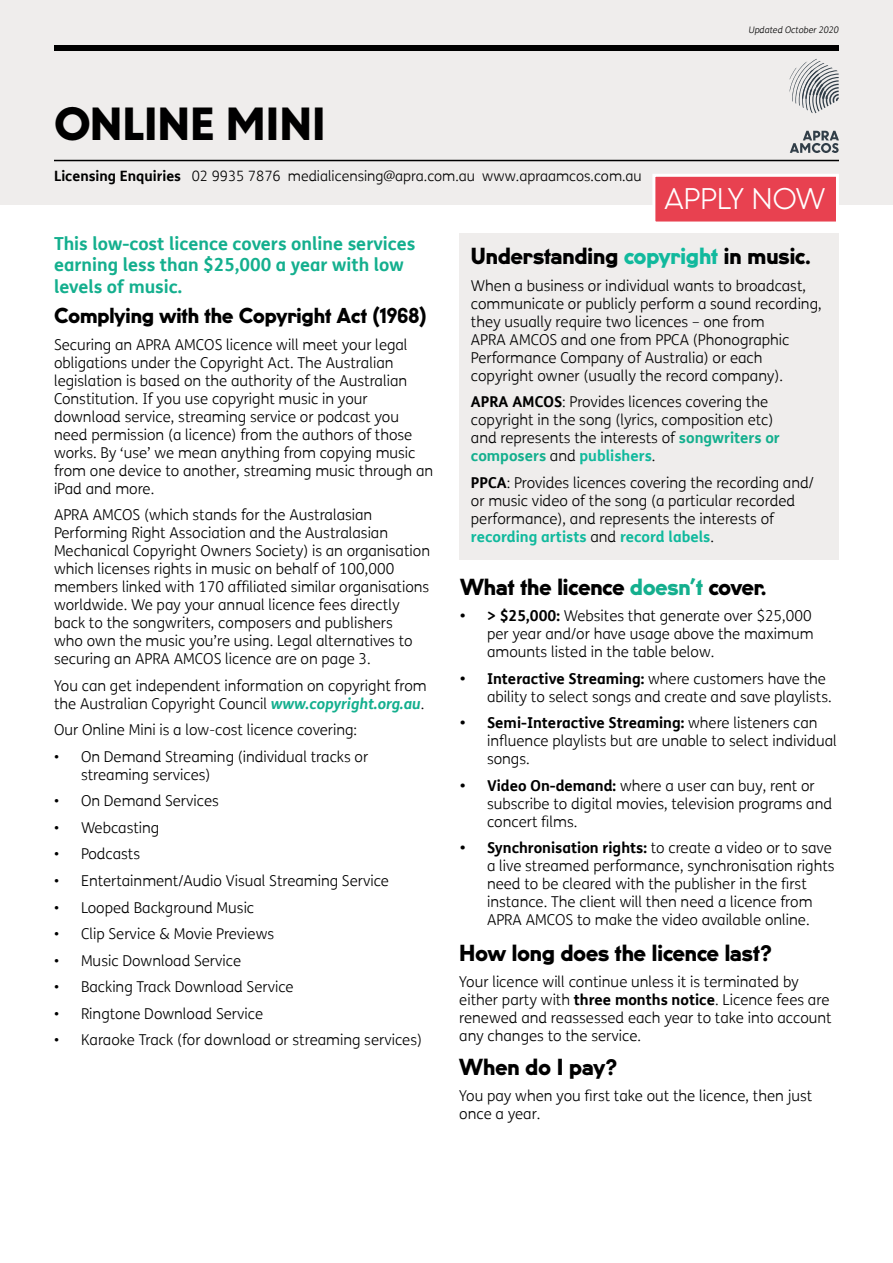
<style>
.page{position:relative;width:893px;height:1263px;background:#fff}
.page>*{position:absolute;margin:0;border:0;box-sizing:border-box;transform-origin:0 0}
.t1{font:900 42px "U8";color:#000}
.t2{font:300 27px "U8";letter-spacing:-.005em;color:#fff}
.Sub_header{font:900 21px "U8";color:#000}
.body_text{font:900 21px "U8";color:#000}
.Sub_header-2{font:900 19.5px "U8";color:#000}
.t3{font:700 18px/21.6px "FS Me";color:#14af8e}
.body_text-2{font:300 15px/18px "FS Me";color:#000}
.Sub_header-3{font:300 15px/18px "FS Me";color:#000}
.t4{font:300 14.25px "FS Me";color:#000}
.t5{font:italic 300 9px "FS Me";color:#000}
.s1{font-weight:700}
.s2{font-weight:700;font-style:italic;color:#14af8e}
.s3{color:#11b99d}
.s4{font-weight:700;color:#14af8e}
.s5{font-weight:700;color:#11b99d}
.s6{color:#14af8e}
</style>
<div class="page">
<div style="left:0;top:0;width:893px;height:204px;background:#efedec"></div>
<div style="left:54px;top:45px;width:785px;height:6px;background:#000"></div>
<hr style="left:54px;top:160px;width:785px;height:1px;background:#000">
<svg style="left:790px;top:131px;width:49px;height:22px"></svg>
<svg style="left:790px;top:59px;width:49px;height:54px"></svg>
<div style="left:652px;top:174px;width:187px;height:51px;background:#e84150;border:3px solid #fff"></div>
<div style="left:459px;top:233px;width:379px;height:326px;background:#efedec"></div>
<p class="t5" style="left:749px;top:23px;width:92px">Updated October 2020</p>
<h1 class="t1" style="left:54px;top:91px;width:273px">ONLINE MINI</h1>
<p class="t4" style="left:54px;top:167px;width:589px"><span class="s1">Licensing Enquiries</span> 02 9935 7876 medialicensing@apra.com.au www.apraamcos.com.au</p>
<h2 class="t2" style="left:665px;top:178px;width:162px">APPLY NOW</h2>
<p class="t3" style="left:54px;top:231px;width:363px">This low-cost licence covers online services earning less than $25,000 a year with low levels of music.</p>
<p class="Sub_header-2" style="left:54px;top:300px;width:374px">Complying with the Copyright Act (1968)</p>
<p class="Sub_header-3" style="left:54px;top:335px;width:381px">Securing an APRA AMCOS licence will meet your legal obligations under the Copyright Act. The Australian legislation is based on the authority of the Australian Constitution. If you use copyright music in your download service, streaming service or podcast you need permission (a licence) from the authors of those works. By ‘use’ we mean anything from copying music from one device to another, streaming music through an iPad and more.</p>
<p class="body_text-2" style="left:54px;top:506px;width:378px">APRA AMCOS (which stands for the Australasian Performing Right Association and the Australasian Mechanical Copyright Owners Society) is an organisation which licenses rights in music on behalf of 100,000 members linked with 170 affiliated similar organisations worldwide. We pay your annual licence fees directly back to the songwriters, composers and publishers<br>who own the music you’re using. Legal alternatives to securing an APRA AMCOS licence are on page 3.</p>
<p class="body_text-2" style="left:54px;top:676px;width:374px">You can get independent information on copyright from the Australian Copyright Council <span class="s2">www.copyright.org.au</span>.</p>
<p class="body_text-2" style="left:54px;top:721px;width:305px">Our Online Mini is a low-cost licence covering:</p>
<p class="body_text-2" style="left:81px;top:747px;width:289px;text-indent:-27px">• On Demand Streaming (individual tracks or streaming services)</p>
<p class="body_text-2" style="left:54px;top:792px;width:166px">• On Demand Services</p>
<p class="body_text-2" style="left:54px;top:818px;width:107px">• Webcasting</p>
<p class="body_text-2" style="left:54px;top:845px;width:88px">• Podcasts</p>
<p class="body_text-2" style="left:54px;top:871px;width:337px">• Entertainment/Audio Visual Streaming Service</p>
<p class="body_text-2" style="left:54px;top:898px;width:202px">• Looped Background Music</p>
<p class="body_text-2" style="left:54px;top:924px;width:222px">• Clip Service &amp; Movie Previews</p>
<p class="body_text-2" style="left:54px;top:951px;width:189px">• Music Download Service</p>
<p class="body_text-2" style="left:54px;top:977px;width:241px">• Backing Track Download Service</p>
<p class="body_text-2" style="left:54px;top:1004px;width:211px">• Ringtone Download Service</p>
<p class="body_text-2" style="left:54px;top:1030px;width:370px">• Karaoke Track (for download or streaming services)</p>
<p class="Sub_header" style="left:471px;top:239px;width:341px">Understanding <span class="s3">copyright</span> in music.</p>
<p class="Sub_header-3" style="left:471px;top:276px;width:352px">When a business or individual wants to broadcast, communicate or publicly perform a sound recording, they usually require two licences – one from<br>APRA AMCOS and one from PPCA (Phonographic Performance Company of Australia) or each copyright owner (usually the record company).</p>
<p class="body_text-2" style="left:471px;top:392px;width:310px"><span class="s1">APRA AMCOS</span>: Provides licences covering the copyright in the song (lyrics, composition etc) and represents the interests of <span class="s4">songwriters or composers</span> and <span class="s5">publishers</span>.</p>
<p class="body_text-2" style="left:471px;top:473px;width:344px"><span class="s1">PPCA</span>: Provides licences covering the recording and/ or music video of the song (a particular recorded performance), and represents the interests of <span class="s5">recording artists</span> and <span class="s5">record labels</span>.</p>
<p class="Sub_header" style="left:460px;top:570px;width:308px">What the licence <span class="s6">doesn’t</span> cover.</p>
<p class="body_text-2" style="left:487px;top:607px;width:328px;text-indent:-27px"><span class="s1">• &gt; $25,000:</span> Websites that generate over $25,000 per year and/or have usage above the maximum amounts listed in the table below.</p>
<p class="body_text-2" style="left:487px;top:669px;width:346px;text-indent:-27px"><span class="s1">• Interactive Streaming:</span> where customers have the ability to select songs and create and save playlists.</p>
<p class="body_text-2" style="left:487px;top:714px;width:351px;text-indent:-27px"><span class="s1">• Semi-Interactive Streaming:</span> where listeners can influence playlists but are unable to select individual songs.</p>
<p class="body_text-2" style="left:487px;top:776px;width:347px;text-indent:-27px"><span class="s1">• Video On-demand:</span> where a user can buy, rent or subscribe to digital movies, television programs and concert films.</p>
<p class="body_text-2" style="left:487px;top:839px;width:349px;text-indent:-27px"><span class="s1">• Synchronisation rights:</span> to create a video or to save a live streamed performance, synchronisation rights need to be cleared with the publisher in the first instance. The client will then need a licence from APRA AMCOS to make the video available online.</p>
<p class="body_text" style="left:459px;top:936px;width:314px">How long does the licence last?</p>
<p class="body_text-2" style="left:459px;top:972px;width:374px">Your licence will continue unless it is terminated by either party with <span class="s1">three months notice</span>. Licence fees are renewed and reassessed each year to take into account any changes to the service.</p>
<p class="body_text" style="left:459px;top:1050px;width:159px">When do I pay?</p>
<p class="body_text-2" style="left:459px;top:1087px;width:355px">You pay when you first take out the licence, then just once a year.</p>
</div>
